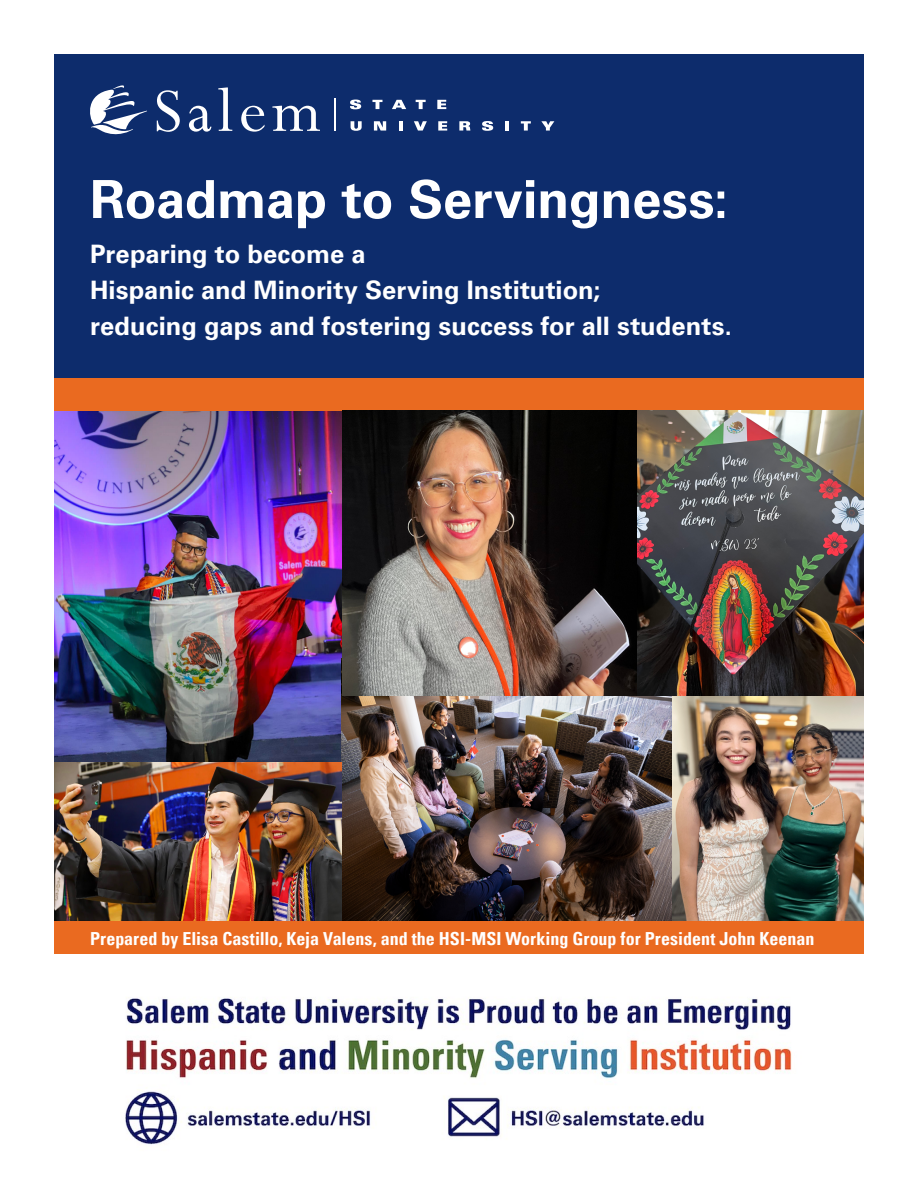
<style>
.page{position:relative;width:918px;height:1188px;background:#fff}
.page>*{position:absolute;margin:0;border:0;box-sizing:border-box;transform-origin:0 0}
.Text{font:700 52.5px "Univers LT Pro 65";letter-spacing:-.005em;color:#fff}
.Text-2{font:700 25.5px/36px "Univers LT Pro 65";color:#fff}
.t1{font:700 condensed 18px "Univers LT Pro";color:#fff}
</style>
<div class="page">
<div style="left:54px;top:378px;width:810px;height:576px;background:#ea6a20"></div>
<div style="left:54px;top:54px;width:810px;height:324px;background:#0d2c6c"></div>
<img style="left:125px;top:997px;width:667px;height:148px">
<svg style="left:351px;top:121px;width:11px;height:10px"></svg>
<svg style="left:374px;top:121px;width:12px;height:10px"></svg>
<svg style="left:399px;top:121px;width:3px;height:10px"></svg>
<svg style="left:414px;top:121px;width:13px;height:10px"></svg>
<svg style="left:438px;top:121px;width:9px;height:10px"></svg>
<svg style="left:459px;top:121px;width:11px;height:10px"></svg>
<svg style="left:482px;top:121px;width:11px;height:10px"></svg>
<hr style="left:505px;top:121px;width:4px;height:10px;background:#fff">
<svg style="left:521px;top:121px;width:10px;height:10px"></svg>
<svg style="left:541px;top:121px;width:13px;height:10px"></svg>
<svg style="left:350px;top:100px;width:11px;height:9px"></svg>
<svg style="left:372px;top:100px;width:10px;height:9px"></svg>
<svg style="left:392px;top:100px;width:14px;height:9px"></svg>
<svg style="left:416px;top:100px;width:10px;height:9px"></svg>
<svg style="left:437px;top:100px;width:9px;height:9px"></svg>
<svg style="left:157px;top:90px;width:23px;height:42px"></svg>
<svg style="left:189px;top:106px;width:22px;height:26px"></svg>
<svg style="left:218px;top:87px;width:14px;height:44px"></svg>
<svg style="left:241px;top:106px;width:24px;height:26px"></svg>
<svg style="left:272px;top:106px;width:48px;height:25px"></svg>
<hr style="left:334px;top:99px;width:1px;height:32px;background:#fff">
<svg style="left:90px;top:85px;width:57px;height:49px"></svg>
<img style="left:54px;top:411px;width:288px;height:352px">
<img style="left:342px;top:696px;width:330px;height:225px">
<img style="left:342px;top:411px;width:296px;height:285px">
<img style="left:54px;top:763px;width:288px;height:158px">
<img style="left:638px;top:411px;width:226px;height:285px">
<img style="left:672px;top:696px;width:192px;height:225px">
<p class="Text" style="left:90px;top:163px;width:640px">Roadmap to Servingness:</p>
<p class="Text-2" style="left:90px;top:235px;width:643px">Preparing to become a<br>Hispanic and Minority Serving Institution;<br>reducing gaps and fostering success for all students.</p>
<p class="t1" style="left:90px;top:927px;width:726px">Prepared by Elisa Castillo, Keja Valens, and the HSI-MSI Working Group for President John Keenan</p>
</div>
